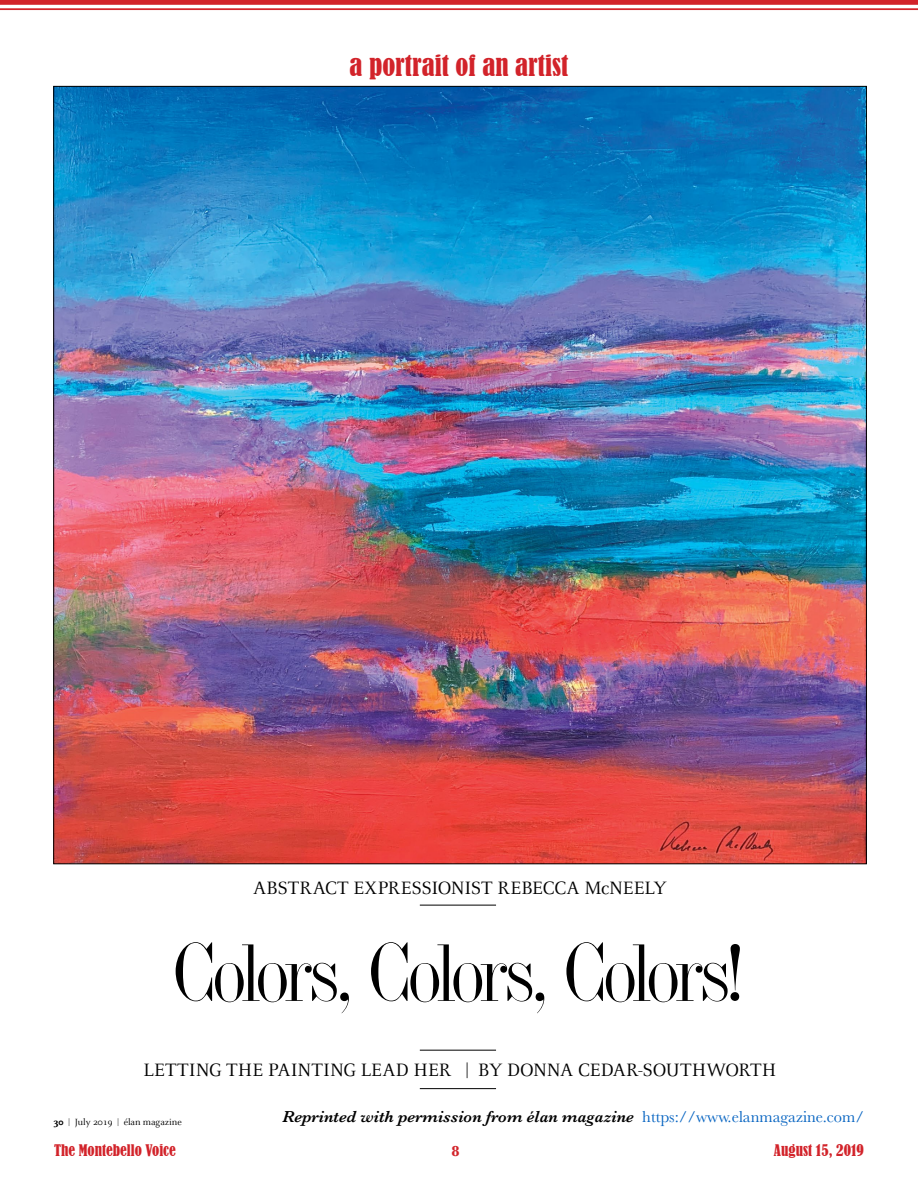
<style>
.page{position:relative;width:918px;height:1188px;background:#fff}
.page>*{position:absolute;margin:0;border:0;box-sizing:border-box;transform-origin:0 0}
.t1{font:84.75px "Torino";letter-spacing:-.04em;color:#000}
.t2{font:condensed 27px "Bernard";color:#d2232a}
.t3{font:19.8px "Celeste";letter-spacing:-.01em;color:#000}
.t4{font:italic 600 16.5px "Baskerville";color:#000}
.t5{font:condensed 15px "Bernard";color:#d2232a}
.t6{font:700 15px "Baskerville";color:#d2232a}
.t7{font:9.9px "Celeste";letter-spacing:-.005em;color:#000}
.s1{font-weight:800}
.s2{font-weight:400;font-style:normal;color:#0563c1}
</style>
<div class="page">
<div style="left:0;top:0;width:918px;height:5px;background:#d2232a"></div>
<hr style="left:0;top:8px;width:918px;height:2px;background:#d2232a">
<hr style="left:420px;top:905px;width:76px;height:1px;background:#000">
<hr style="left:420px;top:1050px;width:76px;height:1px;background:#000">
<hr style="left:420px;top:1088px;width:76px;height:1px;background:#000">
<img style="left:55px;top:88px;width:810px;height:774px">
<h2 class="t2" style="left:350px;top:50px;width:220px">a portrait of an artist</h2>
<p class="t3" style="left:253px;top:877px;width:415px">ABSTRACT EXPRESSIONIST REBECCA MCNEELY</p>
<h1 class="t1" style="left:175px;top:922px;width:571px">Colors, Colors, Colors!</h1>
<p class="t3" style="left:144px;top:1060px;width:634px">LETTING THE PAINTING LEAD HER | BY DONNA CEDAR-SOUTHWORTH</p>
<p class="t7" style="left:53px;top:1117px;width:130px"><span class="s1">30</span> | JULY 2019 | ÉLAN MAGAZINE</p>
<p class="t4" style="left:283px;top:1105px;width:583px">Reprinted with permission from élan magazine <span class="s2">https://www.elanmagazine.com/</span></p>
<p class="t5" style="left:54px;top:1141px;width:123px">The Montebello Voice</p>
<p class="t6" style="left:452px;top:1140px;width:10px">8</p>
<p class="t5" style="left:774px;top:1141px;width:92px">August 15, 2019</p>
</div>
